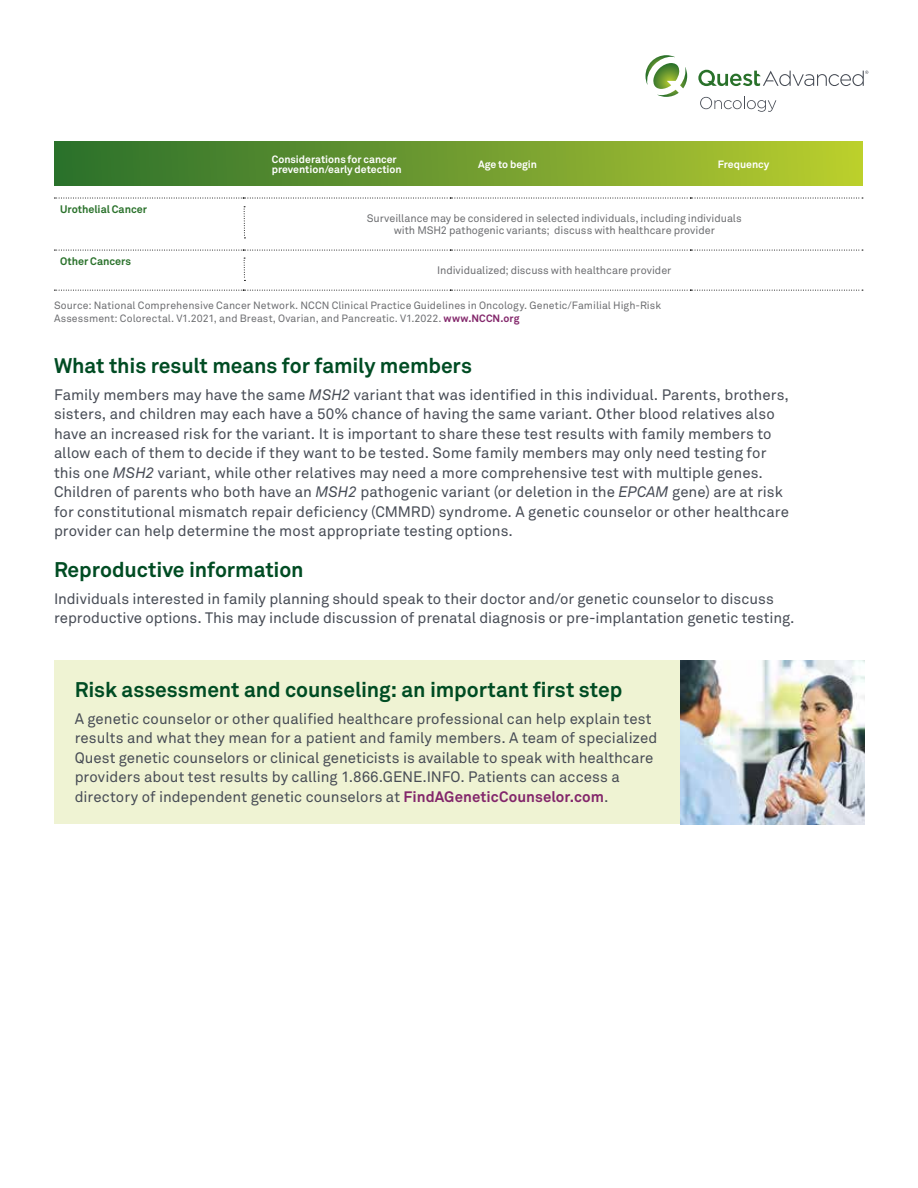
<style>
.page{position:relative;width:918px;height:1188px;background:#fff}
.page>*{position:absolute;margin:0;border:0;box-sizing:border-box;transform-origin:0 0}
.t1{font:700 21px "Akkurat Pro";letter-spacing:-.005em;color:#004c23}
.t2{font:15px/19.5px "Akkurat Pro";color:#474c55}
.t3{font:10.8px/12px "Akkurat Pro";letter-spacing:-.005em;color:#6d6e71;text-align:center}
.t4{font:700 10.8px "Akkurat Pro";letter-spacing:-.005em;color:#29712a}
.t5{font:10.5px/12.6px "Akkurat Pro";letter-spacing:.005em;color:#6d6e71}
.t6{font:700 10.5px/10.5px "Akkurat Pro";letter-spacing:-.005em;color:#fff}
.s1{font-weight:700;color:#83276b}
.s2{font-style:italic}
</style>
<div class="page">
<svg style="left:646px;top:55px;width:41px;height:42px"></svg>
<svg style="left:700px;top:97px;width:76px;height:15px"></svg>
<svg style="left:698px;top:70px;width:170px;height:16px"></svg>
<div style="left:54px;top:661px;width:810px;height:163px;background:#eff3d3"></div>
<img style="left:680px;top:661px;width:185px;height:163px">
<div style="left:54px;top:141px;width:809px;height:45px;background:linear-gradient(to right,#296e2d,#bacd30)"></div>
<svg style="left:54px;top:198px;width:809px;height:1px"></svg>
<svg style="left:54px;top:250px;width:809px;height:1px"></svg>
<svg style="left:54px;top:290px;width:809px;height:1px"></svg>
<svg style="left:244px;top:206px;width:1px;height:33px"></svg>
<svg style="left:244px;top:258px;width:1px;height:23px"></svg>
<p class="t4" style="left:60px;top:202px;width:88px">Urothelial Cancer</p>
<p class="t6" style="left:272px;top:154px;width:132px">Considerations for cancer prevention/early detection</p>
<p class="t6" style="left:478px;top:159px;width:61px">Age to begin</p>
<p class="t6" style="left:718px;top:159px;width:53px">Frequency</p>
<p class="t3" style="left:367px;top:212px;width:376px">Surveillance may be considered in selected individuals, including individuals with MSH2 pathogenic variants; discuss with healthcare provider</p>
<p class="t4" style="left:60px;top:254px;width:73px">Other Cancers</p>
<p class="t3" style="left:437px;top:264px;width:236px">Individualized; discuss with healthcare provider</p>
<p class="t5" style="left:54px;top:299px;width:609px">Source: National Comprehensive Cancer Network. NCCN Clinical Practice Guidelines in Oncology. Genetic/Familial High-Risk<br>Assessment: Colorectal. V1.2021, and Breast, Ovarian, and Pancreatic. V1.2022. <span class="s1">www.NCCN.org</span></p>
<h1 class="t1" style="left:54px;top:353px;width:420px">What this result means for family members</h1>
<p class="t2" style="left:54px;top:385px;width:737px">Family members may have the same <span class="s2">MSH2</span> variant that was identified in this individual. Parents, brothers, sisters, and children may each have a 50% chance of having the same variant. Other blood relatives also have an increased risk for the variant. It is important to share these test results with family members to allow each of them to decide if they want to be tested. Some family members may only need testing for this one <span class="s2">MSH2</span> variant, while other relatives may need a more comprehensive test with multiple genes.<br>Children of parents who both have an <span class="s2">MSH2</span> pathogenic variant (or deletion in the <span class="s2">EPCAM</span> gene) are at risk for constitutional mismatch repair deficiency (CMMRD) syndrome. A genetic counselor or other healthcare provider can help determine the most appropriate testing options.</p>
<h1 class="t1" style="left:54px;top:557px;width:251px">Reproductive information</h1>
<p class="t2" style="left:54px;top:589px;width:742px">Individuals interested in family planning should speak to their doctor and/or genetic counselor to discuss reproductive options. This may include discussion of prenatal diagnosis or pre-implantation genetic testing.</p>
<h1 class="t1" style="left:75px;top:677px;width:549px">Risk assessment and counseling: an important first step</h1>
<p class="t2" style="left:75px;top:709px;width:584px">A genetic counselor or other qualified healthcare professional can help explain test results and what they mean for a patient and family members. A team of specialized Quest genetic counselors or clinical geneticists is available to speak with healthcare providers about test results by calling 1.866.GENE.INFO. Patients can access a directory of independent genetic counselors at <span class="s1">FindAGeneticCounselor.com</span>.</p>
</div>
